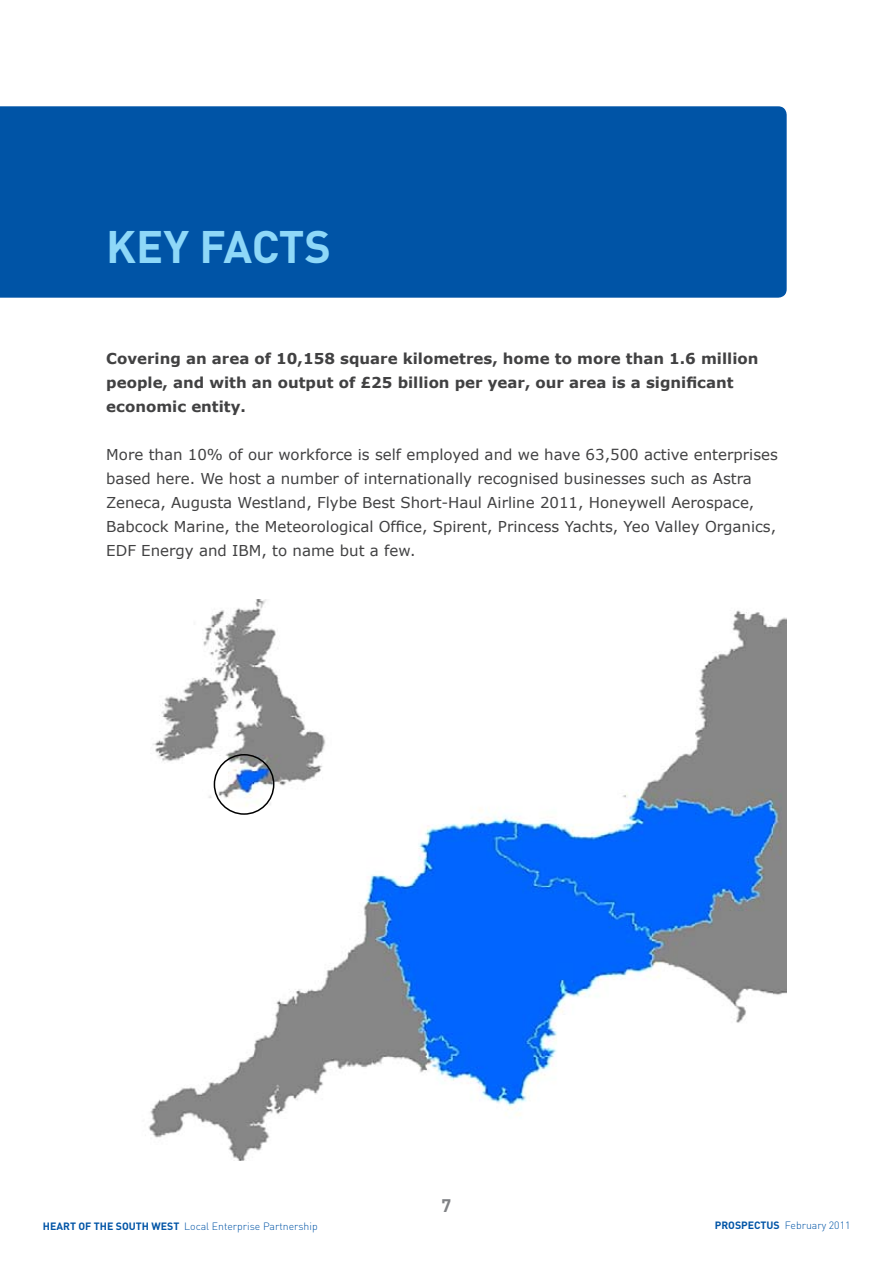
<style>
.page{position:relative;width:893px;height:1263px;background:#fff}
.page>*{position:absolute;margin:0;border:0;box-sizing:border-box;transform-origin:0 0}
.t1{font:700 45px "DIN";letter-spacing:-.005em;color:#8ed8f8}
.t2{font:700 18px "DIN";color:#808285}
.t3{font:15px/24px "Verdana";color:#414142}
.t4{font:700 15px/24px "Verdana";color:#414142}
.t5{font:300 10.5px "DIN";color:#0054a6}
.s1{font-weight:700}
</style>
<div class="page">
<div style="left:0;top:106px;width:787px;height:192px;background:#0054a6"></div>
<img style="left:148px;top:599px;width:638px;height:561px">
<div style="left:214px;top:754px;width:60px;height:61px;border:2px solid #000;border-radius:50%"></div>
<h1 class="t1" style="left:106px;top:217px;width:223px">KEY FACTS</h1>
<p class="t4" style="left:106px;top:347px;width:654px">Covering an area of 10,158 square kilometres, home to more than 1.6 million people, and with an output of £25 billion per year, our area is a significant economic entity.</p>
<p class="t3" style="left:106px;top:443px;width:673px">More than 10% of our workforce is self employed and we have 63,500 active enterprises based here. We host a number of internationally recognised businesses such as Astra Zeneca, Augusta Westland, Flybe Best Short-Haul Airline 2011, Honeywell Aerospace, Babcock Marine, the Meteorological Office, Spirent, Princess Yachts, Yeo Valley Organics, EDF Energy and IBM, to name but a few.</p>
<p class="t2" style="left:442px;top:1193px;width:11px">7</p>
<p class="t5" style="left:43px;top:1219px;width:276px"><span class="s1">HEART OF TH E SOUTH WEST</span> Local Enterprise Partnership</p>
<p class="t5" style="left:715px;top:1219px;width:137px"><span class="s1">PROSPECTUS</span> February 2011</p>
</div>
